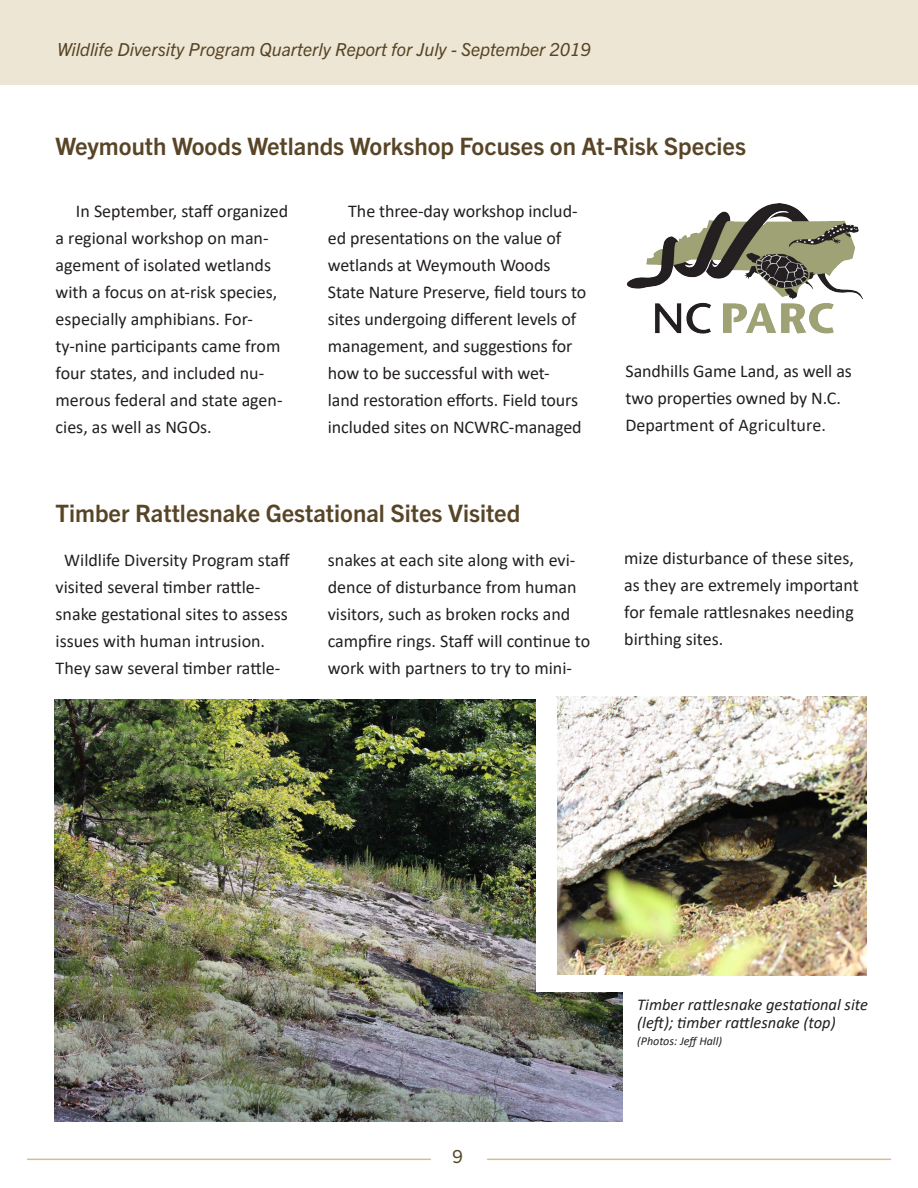
<style>
.page{position:relative;width:918px;height:1188px;background:#fff}
.page>*{position:absolute;margin:0;border:0;box-sizing:border-box;transform-origin:0 0}
.t1{font:700 24px "Trade Gothic Next LT Pro";color:#584527}
.t2{font:18px/27px "Calibri";color:#231f20}
.t3{font:italic 18px "Trade Gothic Next LT Pro";color:#584527}
.t4{font:18px "Trade Gothic Next LT Pro";color:#584527}
.t5{font:italic 16.5px/17.2px "Calibri";color:#231f20}
.t6{font:italic 12px "Calibri";color:#231f20}
</style>
<div class="page">
<div style="left:0;top:0;width:918px;height:84px;background:#eee6d4"></div>
<hr style="left:27px;top:1159px;width:404px;height:1px;background:#d4bf94">
<hr style="left:487px;top:1159px;width:404px;height:1px;background:#d4bf94">
<img style="left:626px;top:203px;width:236px;height:131px">
<img style="left:54px;top:700px;width:569px;height:421px">
<img style="left:557px;top:697px;width:309px;height:278px">
<div style="left:536px;top:697px;width:21px;height:295px;background:#fff"></div>
<div style="left:536px;top:975px;width:88px;height:17px;background:#fff"></div>
<p class="t3" style="left:57px;top:37px;width:535px">Wildlife Diversity Program Quarterly Report for July - September 2019</p>
<p class="t1" style="left:56px;top:129px;width:692px">Weymouth Woods Wetlands Workshop Focuses on At-Risk Species</p>
<p class="t2" style="left:56px;top:197px;width:234px;text-indent:20px">In September, staff organized a regional workshop on man&shy;agement of isolated wetlands with a focus on at-risk species, especially amphibians. For&shy;ty-nine participants came from four states, and included nu&shy;merous federal and state agen&shy;cies, as well as NGOs.</p>
<p class="t2" style="left:328px;top:197px;width:260px;text-indent:20px">The three-day workshop includ&shy;ed presentations on the value of wetlands at Weymouth Woods State Nature Preserve, field tours to sites undergoing different levels of management, and suggestions for how to be successful with wet-<br>land restoration efforts. Field tours included sites on NCWRC-managed</p>
<p class="t1" style="left:56px;top:496px;width:466px">Timber Rattlesnake Gestational Sites Visited</p>
<p class="t2" style="left:56px;top:547px;width:236px;text-indent:9px">Wildlife Diversity Program staff visited several timber rattle&shy;snake gestational sites to assess issues with human intrusion.<br>They saw several timber rattle-</p>
<p class="t2" style="left:328px;top:547px;width:264px">snakes at each site along with evi&shy;dence of disturbance from human visitors, such as broken rocks and campfire rings. Staff will continue to work with partners to try to mini-</p>
<p class="t2" style="left:626px;top:357px;width:228px">Sandhills Game Land, as well as two properties owned by N.C.<br>Department of Agriculture.</p>
<p class="t2" style="left:624px;top:544px;width:236px">mize disturbance of these sites, as they are extremely important for female rattlesnakes needing birthing sites.</p>
<p class="t4" style="left:452px;top:1144px;width:12px">9</p>
<p class="t5" style="left:637px;top:995px;width:232px">Timber rattlesnake gestational site (left); timber rattlesnake (top)</p>
<p class="t6" style="left:637px;top:1032px;width:86px">(Photos: Jeff Hall)</p>
</div>
